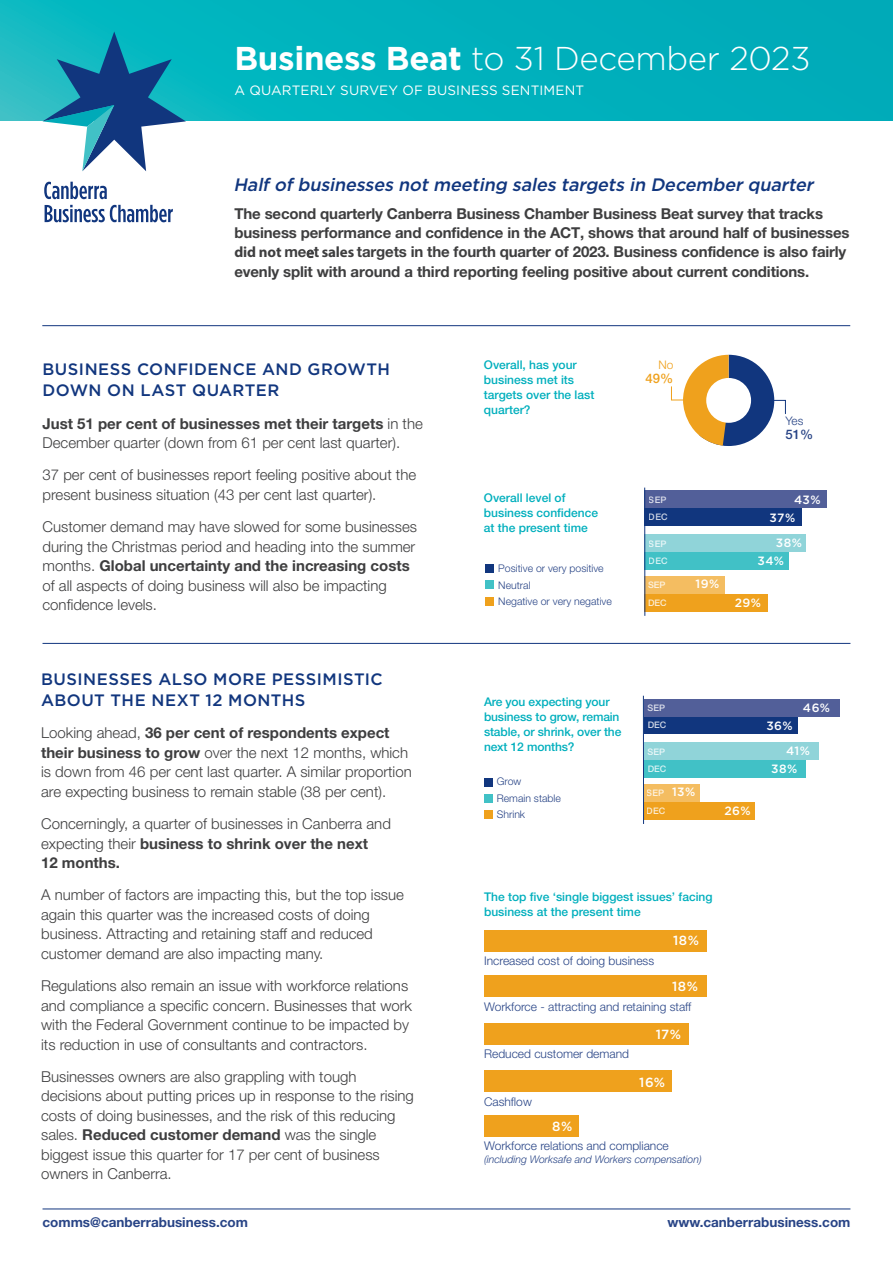
<style>
.page{position:relative;width:893px;height:1263px;background:#fff}
.page>*{position:absolute;margin:0;border:0;box-sizing:border-box;transform-origin:0 0}
.t1{font:300 33px "Gotham";letter-spacing:-.01em;color:#fff}
.t2{font:italic 500 18px "Gotham";color:#11367e}
.Heading_3{font:500 16.5px/21px "Gotham";letter-spacing:.03em;color:#11367e}
.t3{font:300 15px/19.5px "Helvetica Neue LT Std";color:#3e3e3f}
.t4{font:700 15px/19.5px "Helvetica Neue LT Std";letter-spacing:-.01em;color:#3e3e3f}
.t5{font:700 13.5px "Helvetica Neue LT Std";color:#284486}
.t6{font:13.5px "Gotham";letter-spacing:.01em;color:#fff}
.Heading_3-2{font:500 13.2px "Gotham";letter-spacing:.045em;color:#fff}
.t7{font:500 13.2px "Helvetica Neue LT Std";color:#efa11d}
.t8{font:500 13.2px "Helvetica Neue LT Std";color:#284486}
.Question{font:500 12px/15px "Helvetica Neue LT Std";color:#00afbd}
.t9{font:300 12px "Helvetica Neue LT Std";color:#284486}
.Heading_3-3{font:500 12px "Gotham";letter-spacing:.04em;color:#fff}
.t10{font:300 11.85px "Helvetica Neue LT Std";color:#284486}
.t11{font:300 11.85px "Helvetica Neue LT Std";color:#efa11d}
.t12{font:300 10.5px "Helvetica Neue LT Std";color:#284486}
.t13{font:italic 300 10.5px "Helvetica Neue LT Std";color:#284486}
.Heading_3-4{font:500 9px "Helvetica Neue LT Std";color:#fff}
.s1{font-weight:700}
.s2{font-family:"Myriad Pro"}
.s3{font-family:"Myriad Pro";font-weight:400}
.s4{font-family:"Gotham";font-size:12px}
</style>
<div class="page">
<div style="left:0;top:0;width:893px;height:121px;background:#00b1bd"></div>
<svg style="left:43px;top:31px;width:143px;height:140px"></svg>
<svg style="left:44px;top:182px;width:63px;height:17px"></svg>
<svg style="left:45px;top:205px;width:128px;height:17px"></svg>
<hr style="left:43px;top:1209px;width:807px;height:1px;background:#11367e">
<hr style="left:42px;top:325px;width:808px;height:1px;background:#11367e">
<hr style="left:43px;top:643px;width:807px;height:1px;background:#11367e">
<svg style="left:671px;top:355px;width:115px;height:91px"></svg>
<div style="left:706px;top:378px;width:45px;height:45px;background:#fff;border-radius:50%"></div>
<div style="left:484px;top:930px;width:222px;height:21px;background:#efa11d"></div>
<div style="left:484px;top:976px;width:222px;height:21px;background:#efa11d"></div>
<div style="left:484px;top:1023px;width:205px;height:22px;background:#efa11d"></div>
<div style="left:484px;top:1070px;width:188px;height:22px;background:#efa11d"></div>
<div style="left:484px;top:1115px;width:95px;height:21px;background:#efa11d"></div>
<div style="left:485px;top:564px;width:9px;height:9px;background:#11367e"></div>
<div style="left:485px;top:580px;width:9px;height:9px;background:#41c1c6"></div>
<div style="left:485px;top:597px;width:9px;height:8px;background:#efa11d"></div>
<div style="left:484px;top:778px;width:8px;height:8px;background:#11367e"></div>
<div style="left:484px;top:794px;width:8px;height:9px;background:#41c1c6"></div>
<div style="left:484px;top:810px;width:8px;height:9px;background:#efa11d"></div>
<div style="left:644px;top:508px;width:158px;height:18px;background:#11367e"></div>
<div style="left:644px;top:552px;width:145px;height:17px;background:#41c1c6"></div>
<div style="left:644px;top:594px;width:124px;height:17px;background:#efa11d"></div>
<div style="left:644px;top:491px;width:183px;height:17px;background:#525f99"></div>
<div style="left:644px;top:534px;width:162px;height:18px;background:#90d4d9"></div>
<div style="left:644px;top:576px;width:81px;height:18px;background:#f4bd61"></div>
<hr style="left:644px;top:488px;width:1px;height:128px;background:#11367e">
<div style="left:644px;top:716px;width:153px;height:18px;background:#11367e"></div>
<div style="left:644px;top:760px;width:162px;height:18px;background:#41c1c6"></div>
<div style="left:644px;top:802px;width:111px;height:17px;background:#efa11d"></div>
<div style="left:644px;top:699px;width:196px;height:17px;background:#525f99"></div>
<div style="left:644px;top:742px;width:174px;height:18px;background:#90d4d9"></div>
<div style="left:644px;top:784px;width:55px;height:18px;background:#f4bd61"></div>
<hr style="left:643px;top:696px;width:1px;height:128px;background:#11367e">
<p class="t1" style="left:234px;top:38px;width:578px"><span class="s1">Business Beat</span> to 31 December 2023</p>
<p class="t6" style="left:234px;top:82px;width:351px">A QUARTERLY SURVEY OF BUSINESS SENTIMENT</p>
<p class="t2" style="left:233px;top:173px;width:586px">Halfofbusinesses notmeeting sales targets in Decemberquarter</p>
<p class="t4" style="left:234px;top:203px;width:617px">The second quarterly Canberra Business Chamber Business Beat survey that tracks business performance and confidence in the ACT, shows that around half of businesses <span class="s2">did not</span> me<span class="s3">e</span>t <span class="s2">sales</span> targets in the fourth quarter of 2023. Business confidence is also fairly evenly split with around a third reporting feeling positive about current conditions.</p>
<p class="Heading_3" style="left:43px;top:359px;width:349px">BUSINESS CONFIDENCE AND GROWTH<br>DOWN ON LAST QUARTER</p>
<p class="t3" style="left:43px;top:413px;width:382px"><span class="s1">Just 51 per cent of businesses met their targets</span> in the<br>December quarter (down from 61 per cent last quarter).</p>
<p class="t3" style="left:43px;top:465px;width:375px">37 per cent of businesses report feeling positive about the present business situation (43 per cent last quarter).</p>
<p class="t3" style="left:43px;top:517px;width:376px">Customer demand may have slowed for some businesses during the Christmas period and heading into the summer months. <span class="s1">Global uncertainty and the increasing costs </span>of all aspects of doing business will also be impacting confidence levels.</p>
<p class="Question" style="left:484px;top:357px;width:112px">Overall, has your business met its targets over the last quarter?</p>
<p class="Question" style="left:484px;top:490px;width:116px">Overall level of business confidence at the present time</p>
<p class="t12" style="left:498px;top:562px;width:107px">Positive or very positive</p>
<p class="t12" style="left:498px;top:578px;width:34px">Neutral</p>
<p class="t12" style="left:498px;top:594px;width:115px">Negative or very negative</p>
<p class="t11" style="left:658px;top:357px;width:16px">No</p>
<p class="t7" style="left:646px;top:370px;width:29px">49%</p>
<p class="t10" style="left:785px;top:413px;width:19px">Yes</p>
<p class="t8" style="left:785px;top:426px;width:29px">51%</p>
<p class="Heading_3-4" style="left:649px;top:494px;width:19px">SEP</p>
<p class="Heading_3-3" style="left:794px;top:492px;width:28px">43%</p>
<p class="Heading_3-4" style="left:649px;top:538px;width:19px">SEP</p>
<p class="Heading_3-3" style="left:776px;top:535px;width:28px">38%</p>
<p class="Heading_3-4" style="left:648px;top:580px;width:19px">SEP</p>
<p class="Heading_3-3" style="left:696px;top:576px;width:25px">19%</p>
<p class="Heading_3-4" style="left:649px;top:512px;width:20px">DEC</p>
<p class="Heading_3-3" style="left:769px;top:510px;width:27px">37%</p>
<p class="Heading_3-4" style="left:649px;top:555px;width:20px">DEC</p>
<p class="Heading_3-3" style="left:757px;top:553px;width:28px">34%</p>
<p class="Heading_3-4" style="left:648px;top:597px;width:20px">DEC</p>
<p class="Heading_3-3" style="left:735px;top:594px;width:28px">29%</p>
<p class="Heading_3" style="left:41px;top:668px;width:343px">BUSINESSES ALSO MORE PESSIMISTIC<br>ABOUT THE NEXT 12 MONTHS</p>
<p class="t3" style="left:41px;top:723px;width:372px">Looking ahead, <span class="s1">36 per cent of respondents expect their business to grow</span> over the next 12 months, which is down from 46 per cent last quarter. A similar proportion are expecting business to remain stable (38 per cent).</p>
<p class="t3" style="left:41px;top:814px;width:351px">Concerningly, a quarter of businesses in Canberra and expecting their <span class="s1">business to shrink over the next<br>12 months.</span></p>
<p class="t3" style="left:41px;top:885px;width:364px">A number of factors are impacting this, but the top issue again this quarter was the increased costs of doing business. Attracting and retaining staff and reduced customer demand are also impacting many.</p>
<p class="t3" style="left:41px;top:976px;width:372px">Regulations also remain an issue with workforce relations and compliance a specific concern. Businesses that work with the Federal Government continue to be impacted by its reduction in use of consultants and contractors.</p>
<p class="t3" style="left:41px;top:1066px;width:374px">Businesses owners are also grappling with tough decisions about putting prices up in response to the rising costs of doing businesses, and the risk of this reducing sales. <span class="s1">Reduced customer demand</span> was the single biggest issue this quarter for 17 per cent of business owners in Canberra.</p>
<p class="t5" style="left:43px;top:1214px;width:207px">comms@canberrabusiness.com</p>
<p class="t5" style="left:667px;top:1214px;width:184px">www.canberrabusiness.com</p>
<p class="Question" style="left:484px;top:694px;width:139px">Are you expecting your business to grow, remain stable, or shrink, over the next 12 months?</p>
<p class="t12" style="left:497px;top:775px;width:26px">Grow</p>
<p class="t12" style="left:497px;top:791px;width:66px">Remain stable</p>
<p class="t12" style="left:497px;top:808px;width:30px">Shrink</p>
<p class="Heading_3-4" style="left:648px;top:702px;width:19px">SEP</p>
<p class="Heading_3-3" style="left:803px;top:700px;width:29px">46%</p>
<p class="Heading_3-4" style="left:648px;top:746px;width:19px">SEP</p>
<p class="Heading_3-3" style="left:786px;top:743px;width:25px">41%</p>
<p class="Heading_3-4" style="left:647px;top:788px;width:50px">SEP <span class="s4">13%</span></p>
<p class="Heading_3-4" style="left:648px;top:720px;width:20px">DEC</p>
<p class="Heading_3-3" style="left:766px;top:718px;width:28px">36%</p>
<p class="Heading_3-4" style="left:648px;top:764px;width:20px">DEC</p>
<p class="Heading_3-3" style="left:771px;top:761px;width:28px">38%</p>
<p class="Heading_3-4" style="left:647px;top:805px;width:20px">DEC</p>
<p class="Heading_3-3" style="left:724px;top:803px;width:28px">26%</p>
<p class="Question" style="left:484px;top:889px;width:230px">The top five ‘single biggest issues’ facing business at the present time</p>
<p class="t9" style="left:484px;top:953px;width:172px">Increased cost of doing business</p>
<p class="Heading_3-2" style="left:673px;top:932px;width:27px">18%</p>
<p class="Heading_3-2" style="left:672px;top:977px;width:27px">18%</p>
<p class="t9" style="left:484px;top:999px;width:209px">Workforce - attracting and retaining staff</p>
<p class="Heading_3-2" style="left:656px;top:1025px;width:27px">17%</p>
<p class="t9" style="left:484px;top:1046px;width:146px">Reduced customer demand</p>
<p class="Heading_3-2" style="left:639px;top:1074px;width:28px">16%</p>
<p class="t9" style="left:484px;top:1094px;width:49px">Cashflow</p>
<p class="Heading_3-2" style="left:552px;top:1118px;width:22px">8%</p>
<p class="t9" style="left:484px;top:1138px;width:186px">Workforce relations and compliance</p>
<p class="t13" style="left:484px;top:1153px;width:219px">(including Worksafe and Workers compensation)</p>
</div>
